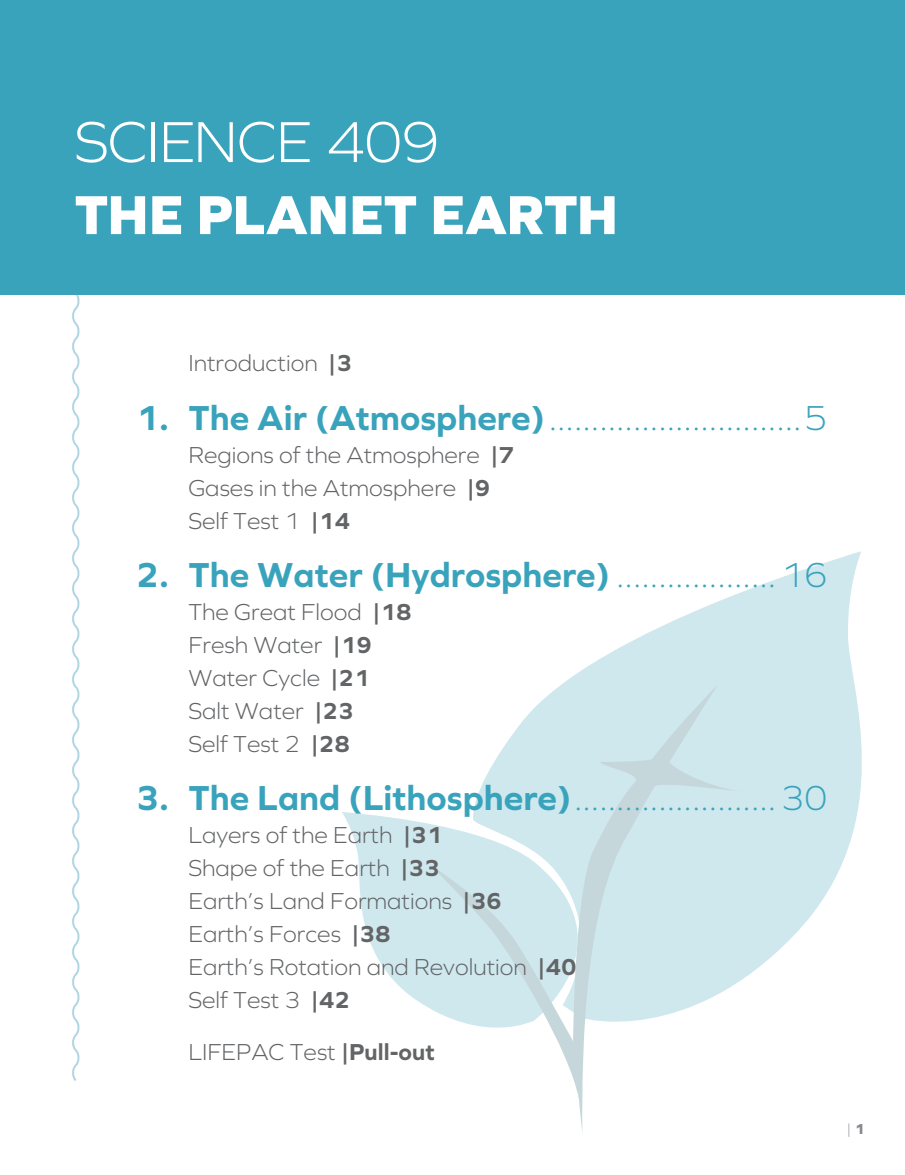
<style>
.page{position:relative;width:905px;height:1175px;background:#fff}
.page>*{position:absolute;margin:0;border:0;box-sizing:border-box;transform-origin:0 0}
.t1{font:300 60px "Graphie";letter-spacing:-.02em;color:#fff}
.t2{font:800 57px "Graphie";letter-spacing:-.015em;color:#fff}
.t3{font:300 36px "Graphie";color:#3aa3bc}
.t4{font:700 36px "Graphie";color:#3aa3bc}
.t5{font:300 24px/33px "Graphie";color:#636466}
.t6{font:300 15px "Graphie";color:#87898c}
.s1{font-weight:700}
.s2{font-weight:300}
.s3{font-weight:800}
</style>
<div class="page">
<svg style="left:473px;top:551px;width:389px;height:421px;fill:#cee8ee"></svg>
<svg style="left:573px;top:685px;width:180px;height:447px;fill:#cee8ee"></svg>
<svg style="left:342px;top:812px;width:289px;height:234px;fill:#cee8ee"></svg>
<svg style="left:430px;top:864px;width:149px;height:234px"></svg>
<svg style="left:72px;top:295px;width:8px;height:786px"></svg>
<div style="left:0;top:0;width:904px;height:295px;background:#3aa3bc"></div>
<h1 class="t1" style="left:74px;top:107px;width:367px">SCIENCE 409</h1>
<h2 class="t2" style="left:74px;top:181px;width:545px">THE PLANET EARTH</h2>
<p class="t5" style="left:188px;top:346px;width:165px">Introduction <span class="s1">|3</span></p>
<h3 class="t3" style="left:136px;top:397px;width:693px"><span class="s1">1. The Air (Atmosphere)</span>..............................5</h3>
<p class="t5" style="left:188px;top:437px;width:327px">Regions of the Atmosphere <span class="s1">|7<br></span>Gases in the Atmosphere <span class="s1">|9<br></span>Self Test 1 <span class="s1">|14</span></p>
<h3 class="t4" style="left:136px;top:553px;width:693px">2. The Water (Hydrosphere) <span class="s2">...................16</span></h3>
<p class="t5" style="left:188px;top:595px;width:225px">The Great Flood <span class="s1">|18<br></span>Fresh Water <span class="s1">|19<br></span>Water Cycle <span class="s1">|21<br></span>Salt Water <span class="s1">|23<br></span>Self Test 2 <span class="s1">|28</span></p>
<h3 class="t3" style="left:136px;top:777px;width:693px"><span class="s1">3. The Land (Lithosphere)</span>........................30</h3>
<p class="t5" style="left:188px;top:818px;width:390px">Layers of the Earth <span class="s1">|31<br></span>Shape of the Earth <span class="s1">|33<br></span>Earth’s Land Formations <span class="s1">|36<br></span>Earth’s Forces <span class="s1">|38<br></span>Earth’s Rotation and Revolution <span class="s1">|40<br></span>Self Test 3 <span class="s1">|42</span></p>
<p class="t5" style="left:188px;top:1035px;width:248px">LIFEPAC Test <span class="s1">|Pull-out</span></p>
<p class="t6" style="left:846px;top:1120px;width:20px">|<span class="s3">1</span></p>
</div>
